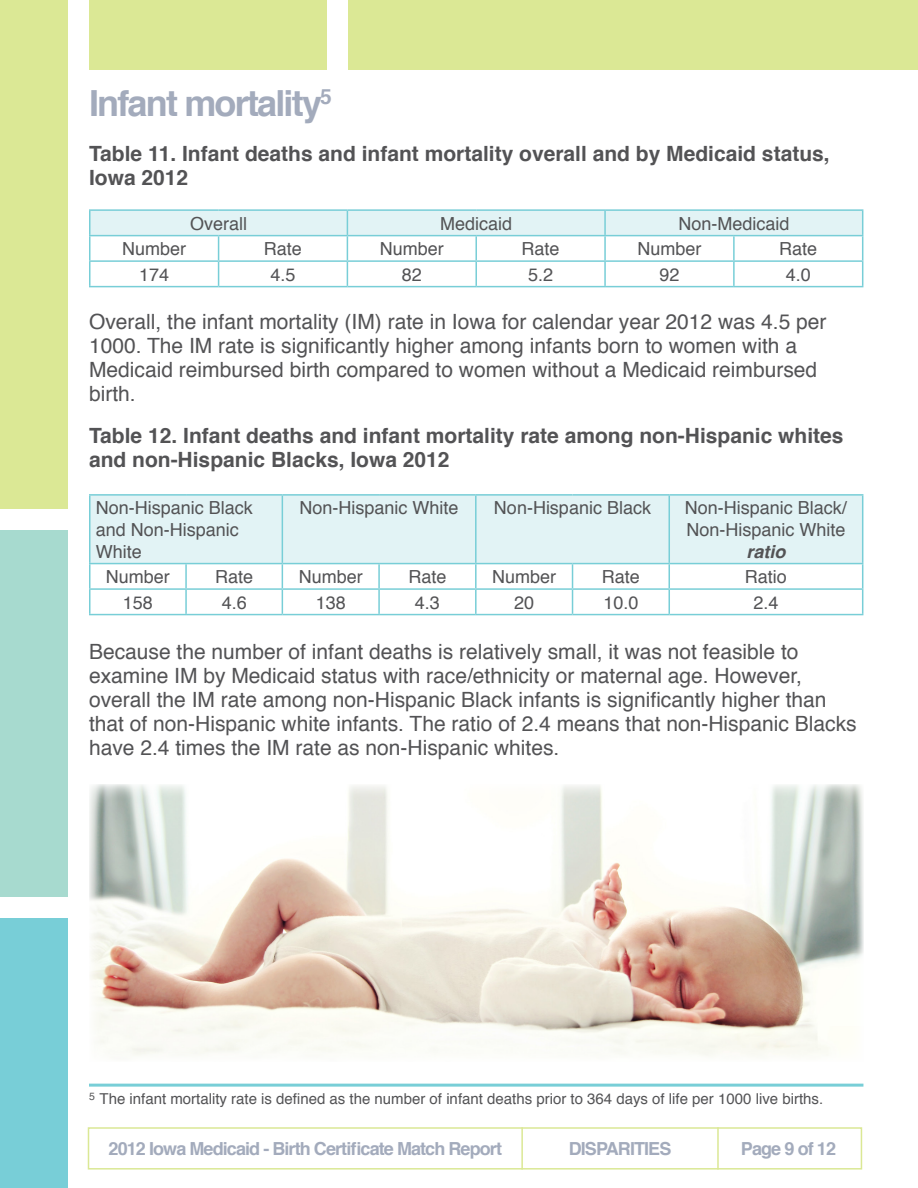
<style>
.page{position:relative;width:918px;height:1188px;background:#fff}
.page>*{position:absolute;margin:0;border:0;box-sizing:border-box;transform-origin:0 0}
.Body_Headlines{font:700 36px "Helvetica";letter-spacing:-.05em;color:#a3abbc}
.Body_Text{font:21px/24px "Helvetica";color:#535355}
.Body_Text-2{font:700 21px/24px "Helvetica";color:#535355}
.t1{font:18px/21.6px "Helvetica";color:#535355}
.t2{font:700 18px "Helvetica";letter-spacing:-.05em;color:#a3abbc}
.t3{font:15px "Helvetica";color:#535355}
.t4{font:10.5px "Helvetica";color:#535355}
.s1{font-weight:700;font-style:italic}
</style>
<div class="page">
<div style="left:0;top:0;width:918px;height:509px;background:#dbe895"></div>
<div style="left:0;top:518px;width:918px;height:619px;background:#a7dacf"></div>
<div style="left:0;top:906px;width:918px;height:282px;background:#78ced7"></div>
<div style="left:68px;top:0;width:21px;height:1167px;background:#fff"></div>
<div style="left:327px;top:0;width:20px;height:1167px;background:#fff"></div>
<div style="left:586px;top:70px;width:20px;height:838px;background:#fff"></div>
<div style="left:0;top:897px;width:918px;height:21px;background:#fff"></div>
<div style="left:0;top:509px;width:77px;height:21px;background:#fff"></div>
<div style="left:599px;top:70px;width:319px;height:314px;background:#fff"></div>
<div style="left:77px;top:70px;width:259px;height:314px;background:#fff"></div>
<div style="left:335px;top:70px;width:259px;height:314px;background:#fff"></div>
<div style="left:68px;top:326px;width:850px;height:862px;background:#fff"></div>
<div style="left:88px;top:1127px;width:774px;height:43px;border:2px solid #dbe895"></div>
<hr style="left:521px;top:1127px;width:2px;height:43px;background:#dbe895">
<hr style="left:717px;top:1127px;width:2px;height:43px;background:#dbe895">
<div style="left:605px;top:210px;width:258px;height:26px;background:#e2f3f5"></div>
<hr style="left:89px;top:236px;width:2px;height:24px;background:#78ced7">
<hr style="left:604px;top:236px;width:2px;height:24px;background:#78ced7">
<hr style="left:733px;top:236px;width:2px;height:24px;background:#78ced7">
<hr style="left:89px;top:260px;width:130px;height:2px;background:#78ced7">
<hr style="left:89px;top:262px;width:2px;height:24px;background:#78ced7">
<hr style="left:605px;top:260px;width:129px;height:2px;background:#78ced7">
<hr style="left:604px;top:262px;width:2px;height:24px;background:#78ced7">
<hr style="left:734px;top:260px;width:129px;height:2px;background:#78ced7">
<hr style="left:733px;top:262px;width:2px;height:24px;background:#78ced7">
<hr style="left:89px;top:286px;width:130px;height:1px;background:#78ced7">
<hr style="left:219px;top:286px;width:128px;height:1px;background:#78ced7">
<hr style="left:347px;top:286px;width:129px;height:1px;background:#78ced7">
<hr style="left:476px;top:286px;width:129px;height:1px;background:#78ced7">
<hr style="left:605px;top:286px;width:129px;height:1px;background:#78ced7">
<hr style="left:734px;top:286px;width:129px;height:1px;background:#78ced7">
<hr style="left:89px;top:209px;width:130px;height:2px;background:#78ced7">
<hr style="left:89px;top:211px;width:2px;height:24px;background:#78ced7">
<hr style="left:219px;top:209px;width:128px;height:2px;background:#78ced7">
<hr style="left:347px;top:209px;width:129px;height:2px;background:#78ced7">
<svg style="left:90px;top:210px;width:515px;height:76px"></svg>
<hr style="left:476px;top:209px;width:129px;height:2px;background:#78ced7">
<hr style="left:605px;top:209px;width:129px;height:2px;background:#78ced7">
<hr style="left:604px;top:211px;width:2px;height:24px;background:#78ced7">
<hr style="left:734px;top:209px;width:129px;height:2px;background:#78ced7">
<svg style="left:862px;top:211px;width:1px;height:75px"></svg>
<hr style="left:89px;top:235px;width:130px;height:1px;background:#78ced7">
<hr style="left:219px;top:235px;width:128px;height:1px;background:#78ced7">
<hr style="left:347px;top:235px;width:129px;height:1px;background:#78ced7">
<hr style="left:476px;top:235px;width:129px;height:1px;background:#78ced7">
<hr style="left:605px;top:235px;width:129px;height:1px;background:#78ced7">
<hr style="left:734px;top:235px;width:129px;height:1px;background:#78ced7">
<hr style="left:89px;top:1084px;width:774px;height:3px;background:#78ced7">
<div style="left:91px;top:496px;width:771px;height:67px;background:#e2f3f5"></div>
<hr style="left:89px;top:564px;width:2px;height:24px;background:#78ced7">
<hr style="left:185px;top:564px;width:2px;height:24px;background:#78ced7">
<hr style="left:378px;top:564px;width:2px;height:24px;background:#78ced7">
<hr style="left:475px;top:564px;width:2px;height:24px;background:#78ced7">
<hr style="left:89px;top:588px;width:97px;height:2px;background:#78ced7">
<hr style="left:89px;top:590px;width:2px;height:24px;background:#78ced7">
<hr style="left:186px;top:588px;width:96px;height:2px;background:#78ced7">
<hr style="left:185px;top:590px;width:2px;height:24px;background:#78ced7">
<hr style="left:282px;top:588px;width:97px;height:2px;background:#78ced7">
<svg style="left:282px;top:564px;width:1px;height:50px"></svg>
<hr style="left:379px;top:588px;width:97px;height:2px;background:#78ced7">
<hr style="left:378px;top:590px;width:2px;height:24px;background:#78ced7">
<hr style="left:476px;top:588px;width:97px;height:2px;background:#78ced7">
<hr style="left:475px;top:590px;width:2px;height:24px;background:#78ced7">
<hr style="left:573px;top:588px;width:96px;height:2px;background:#78ced7">
<svg style="left:572px;top:564px;width:1px;height:50px"></svg>
<hr style="left:669px;top:588px;width:194px;height:2px;background:#78ced7">
<svg style="left:669px;top:564px;width:1px;height:50px"></svg>
<svg style="left:862px;top:564px;width:1px;height:50px"></svg>
<hr style="left:89px;top:614px;width:97px;height:1px;background:#78ced7">
<hr style="left:186px;top:614px;width:96px;height:1px;background:#78ced7">
<hr style="left:282px;top:614px;width:97px;height:1px;background:#78ced7">
<hr style="left:379px;top:614px;width:97px;height:1px;background:#78ced7">
<hr style="left:476px;top:614px;width:97px;height:1px;background:#78ced7">
<hr style="left:573px;top:614px;width:96px;height:1px;background:#78ced7">
<hr style="left:669px;top:614px;width:194px;height:1px;background:#78ced7">
<hr style="left:89px;top:494px;width:97px;height:2px;background:#78ced7">
<hr style="left:89px;top:496px;width:2px;height:67px;background:#78ced7">
<hr style="left:186px;top:494px;width:96px;height:2px;background:#78ced7">
<hr style="left:282px;top:494px;width:97px;height:2px;background:#78ced7">
<hr style="left:282px;top:496px;width:1px;height:67px;background:#78ced7">
<hr style="left:379px;top:494px;width:97px;height:2px;background:#78ced7">
<hr style="left:476px;top:494px;width:97px;height:2px;background:#78ced7">
<hr style="left:475px;top:496px;width:2px;height:67px;background:#78ced7">
<hr style="left:573px;top:494px;width:96px;height:2px;background:#78ced7">
<hr style="left:669px;top:494px;width:194px;height:2px;background:#78ced7">
<hr style="left:669px;top:496px;width:1px;height:67px;background:#78ced7">
<hr style="left:862px;top:496px;width:1px;height:67px;background:#78ced7">
<hr style="left:89px;top:563px;width:97px;height:1px;background:#78ced7">
<hr style="left:186px;top:563px;width:96px;height:1px;background:#78ced7">
<hr style="left:282px;top:563px;width:97px;height:1px;background:#78ced7">
<hr style="left:379px;top:563px;width:97px;height:1px;background:#78ced7">
<hr style="left:476px;top:563px;width:97px;height:1px;background:#78ced7">
<hr style="left:573px;top:563px;width:96px;height:1px;background:#78ced7">
<hr style="left:669px;top:563px;width:194px;height:1px;background:#78ced7">
<img style="left:89px;top:784px;width:774px;height:272px">
<p class="Body_Headlines" style="left:89px;top:74px;width:244px">Infant mortality<sup>5</sup></p>
<p class="Body_Text-2" style="left:89px;top:142px;width:742px">Table 11. Infant deaths and infant mortality overall and by Medicaid status,<br>Iowa 2012</p>
<p class="t1" style="left:190px;top:213px;width:59px">Overall</p>
<p class="t1" style="left:440px;top:213px;width:74px">Medicaid</p>
<p class="t1" style="left:678px;top:213px;width:113px">Non-Medicaid</p>
<p class="t1" style="left:122px;top:239px;width:66px">Number</p>
<p class="t1" style="left:264px;top:239px;width:40px">Rate</p>
<p class="t1" style="left:380px;top:239px;width:66px">Number</p>
<p class="t1" style="left:522px;top:239px;width:40px">Rate</p>
<p class="t1" style="left:637px;top:239px;width:66px">Number</p>
<p class="t1" style="left:779px;top:239px;width:40px">Rate</p>
<p class="t1" style="left:139px;top:264px;width:32px">174</p>
<p class="t1" style="left:270px;top:264px;width:27px">4.5</p>
<p class="t1" style="left:402px;top:264px;width:22px">82</p>
<p class="t1" style="left:528px;top:264px;width:27px">5.2</p>
<p class="t1" style="left:659px;top:264px;width:22px">92</p>
<p class="t1" style="left:786px;top:264px;width:27px">4.0</p>
<p class="Body_Text" style="left:89px;top:310px;width:739px">Overall, the infant mortality (IM) rate in Iowa for calendar year 2012 was 4.5 per 1000. The IM rate is significantly higher among infants born to women with a Medicaid reimbursed birth compared to women without a Medicaid reimbursed birth.</p>
<p class="Body_Text-2" style="left:89px;top:424px;width:756px">Table 12. Infant deaths and infant mortality rate among non-Hispanic whites and non-Hispanic Blacks, Iowa 2012</p>
<p class="t1" style="left:96px;top:498px;width:159px">Non-Hispanic Black and Non-Hispanic<br>White</p>
<p class="t1" style="left:300px;top:498px;width:161px">Non-Hispanic White</p>
<p class="t1" style="left:494px;top:498px;width:159px">Non-Hispanic Black</p>
<p class="t1" style="left:685px;top:498px;width:164px;text-align:center">Non-Hispanic Black/<br>Non-Hispanic White <span class="s1">ratio</span></p>
<p class="t1" style="left:106px;top:567px;width:66px">Number</p>
<p class="t1" style="left:215px;top:567px;width:40px">Rate</p>
<p class="t1" style="left:299px;top:567px;width:66px">Number</p>
<p class="t1" style="left:408px;top:567px;width:40px">Rate</p>
<p class="t1" style="left:492px;top:567px;width:66px">Number</p>
<p class="t1" style="left:602px;top:567px;width:40px">Rate</p>
<p class="t1" style="left:745px;top:567px;width:44px">Ratio</p>
<p class="t1" style="left:123px;top:592px;width:32px">158</p>
<p class="t1" style="left:222px;top:592px;width:27px">4.6</p>
<p class="t1" style="left:316px;top:592px;width:32px">138</p>
<p class="t1" style="left:415px;top:592px;width:27px">4.3</p>
<p class="t1" style="left:514px;top:592px;width:22px">20</p>
<p class="t1" style="left:603px;top:592px;width:37px">10.0</p>
<p class="t1" style="left:753px;top:592px;width:27px">2.4</p>
<p class="Body_Text" style="left:89px;top:640px;width:769px">Because the number of infant deaths is relatively small, it was not feasible to examine IM by Medicaid status with race/ethnicity or maternal age. However, overall the IM rate among non-Hispanic Black infants is significantly higher than that of non-Hispanic white infants. The ratio of 2.4 means that non-Hispanic Blacks have 2.4 times the IM rate as non-Hispanic whites.</p>
<p class="t3" style="left:100px;top:1087px;width:725px">The infant mortality rate is defined as the number of infant deaths prior to 364 days of life per 1000 live births.</p>
<p class="t4" style="left:89px;top:1088px;width:7px">5</p>
<p class="t2" style="left:109px;top:1134px;width:395px">2012 Iowa Medicaid - Birth Certificate Match Report</p>
<p class="t2" style="left:569px;top:1134px;width:104px">DISPARITIES</p>
<p class="t2" style="left:741px;top:1134px;width:97px">Page 9 of 12</p>
</div>
